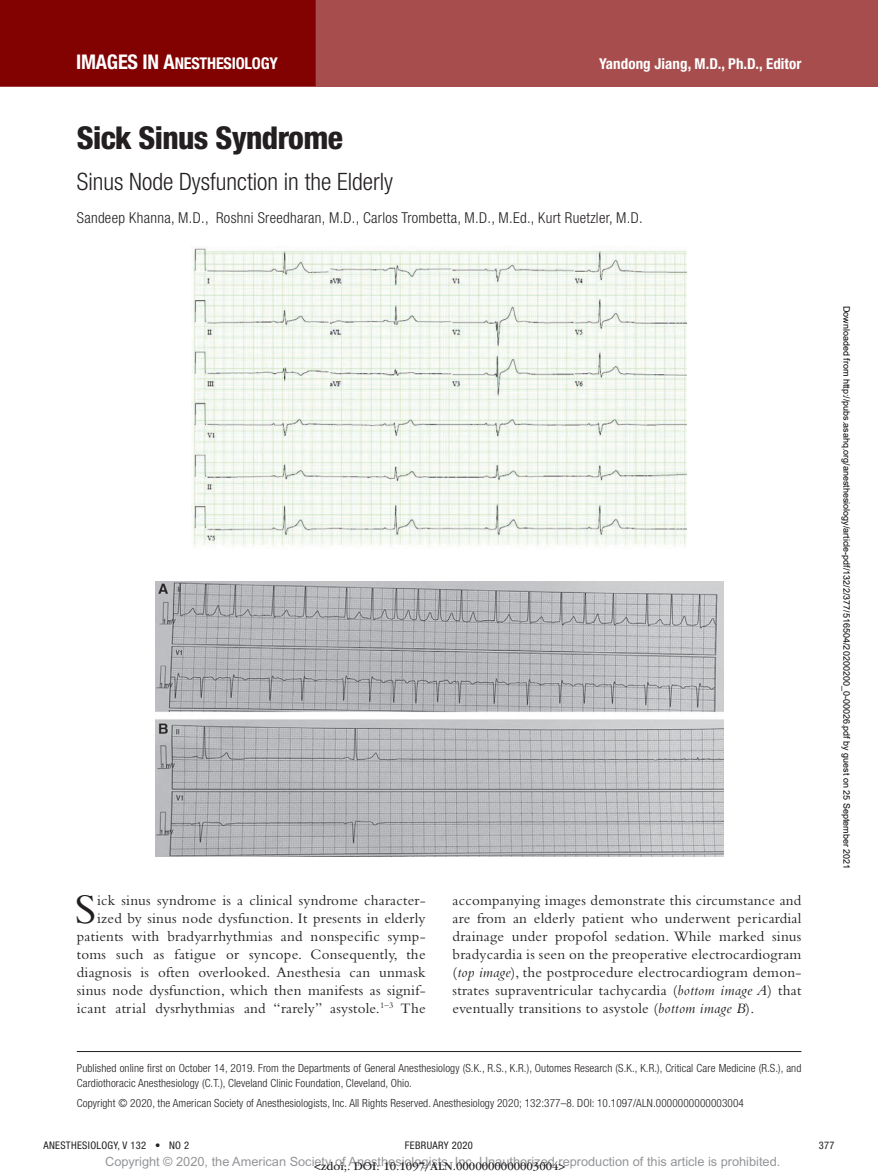
<style>
.page{position:relative;width:878px;height:1175px;background:#fff}
.page>*{position:absolute;margin:0;border:0;box-sizing:border-box;transform-origin:0 0}
.t1{font:43.95px "Bembo Std";color:#231f20}
.t2{font:800 condensed 31.5px "Helvetica Neue LT Std";letter-spacing:-.02em;color:#231f20}
.t3{font:300 condensed 24px "Helvetica Neue LT Std";color:#231f20}
.t4{font:16.2px "Helvetica Neue LT Std Bd Cn SC800";letter-spacing:-.01em;color:#fff}
.t5{font:15px/18px "Bembo Std";letter-spacing:.015em;color:#231f20;text-align:right}
.t6{font:300 condensed 15px "Helvetica Neue LT Std";letter-spacing:.02em;color:#231f20}
.t7{font:700 condensed 15px "Helvetica Neue LT Std";letter-spacing:.005em;color:#fff}
.t8{font:12.75px "Arial MT Std";color:#939598}
.t9{font:12px "ITC Garamond Std";color:#231f20}
.t10{font:300 condensed 11.25px/14.7px "Helvetica Neue LT Std";letter-spacing:.01em;color:#231f20}
.t11{font:condensed 10.5px "Helvetica Neue LT Std";letter-spacing:.03em;color:#231f20}
.t12{font:9px "Arial";color:#000}
.s1{font-family:"Helvetica Neue LT Std";font-weight:700;font-stretch:condensed;font-size:20.25px}
.s2{font-style:italic}
</style>
<div class="page">
<div style="left:0;top:0;width:878px;height:86px;background:#a74d4d"></div>
<hr style="left:77px;top:1051px;width:724px;height:1px;background:#231f20">
<div style="left:0;top:0;width:316px;height:86px;background:#820101"></div>
<img style="left:191px;top:246px;width:495px;height:300px">
<img style="left:156px;top:582px;width:567px;height:274px">
<p class="t4" style="left:76px;top:53px;width:203px"><span class="s1">IMAGES IN A</span>NESTHESIOLOGY</p>
<p class="t7" style="left:599px;top:54px;width:204px">Yandong Jiang, M.D., Ph.D., Editor</p>
<h2 class="t2" style="left:77px;top:119px;width:268px">Sick Sinus Syndrome</h2>
<h3 class="t3" style="left:77px;top:167px;width:318px">Sinus Node Dysfunction in the Elderly</h3>
<p class="t6" style="left:77px;top:209px;width:567px">Sandeep Khanna, M.D., Roshni Sreedharan, M.D., Carlos Trombetta, M.D., M.Ed., Kurt Ruetzler, M.D.</p>
<p class="t5" style="left:77px;top:890px;width:350px">ick sinus syndrome is a clinical syndrome character&shy;ized by sinus node dysfunction. It presents in elderly patients with bradyarrhythmias and nonspecific symp&shy;toms such as fatigue or syncope. Consequently, the diagnosis is often overlooked. Anesthesia can unmask sinus node dysfunction, which then manifests as signif&shy;icant atrial dysrhythmias and “rarely” asystole.<sup>1–3</sup> The</p>
<p class="t5" style="left:452px;top:890px;width:350px;text-align:justify">accompanying images demonstrate this circumstance and are from an elderly patient who underwent pericardial drainage under propofol sedation. While marked sinus bradycardia is seen on the preoperative electrocardiogram (<span class="s2">top image</span>), the postprocedure electrocardiogram demon&shy;strates supraventricular tachycardia (<span class="s2">bottom image A</span>) that eventually transitions to asystole (<span class="s2">bottom image B</span>).</p>
<h1 class="t1" style="left:75px;top:883px;width:23px">S</h1>
<p class="t10" style="left:77px;top:1060px;width:726px">Published online first on October 14, 2019. From the Departments of General Anesthesiology (S.K., R.S., K.R.), Outomes Research (S.K., K.R.), Critical Care Medicine (R.S.), and<br>Cardiothoracic Anesthesiology (C.T.), Cleveland Clinic Foundation, Cleveland, Ohio.</p>
<p class="t10" style="left:77px;top:1096px;width:668px">Copyright © 2020, the American Society of Anesthesiologists, Inc. All Rights Reserved. Anesthesiology 2020; 132:377–8. DOI: 10.1097/ALN.0000000000003004</p>
<p class="t12" style="left:850px;top:306px;width:565px;rotate:90deg">Downloaded from http://pubs.asahq.org/anesthesiology/article-pdf/132/2/377/516504/20200200_0-00026.pdf by guest on 25 September 2021</p>
<p class="t11" style="left:44px;top:1139px;width:147px">ANESTHESIOLOGY, V 132 • NO 2</p>
<p class="t11" style="left:405px;top:1139px;width:69px">FEBRUARY 2020</p>
<p class="t11" style="left:818px;top:1139px;width:17px">377</p>
<p class="t8" style="left:105px;top:1154px;width:676px">Copyright © 2020, the American Society of Anesthesiologists, Inc. Unauthorized reproduction of this article is prohibited.</p>
<p class="t9" style="left:314px;top:1159px;width:253px">&lt;zdoi;. DOI: 10.1097/ALN.0000000000003004&gt;</p>
</div>
